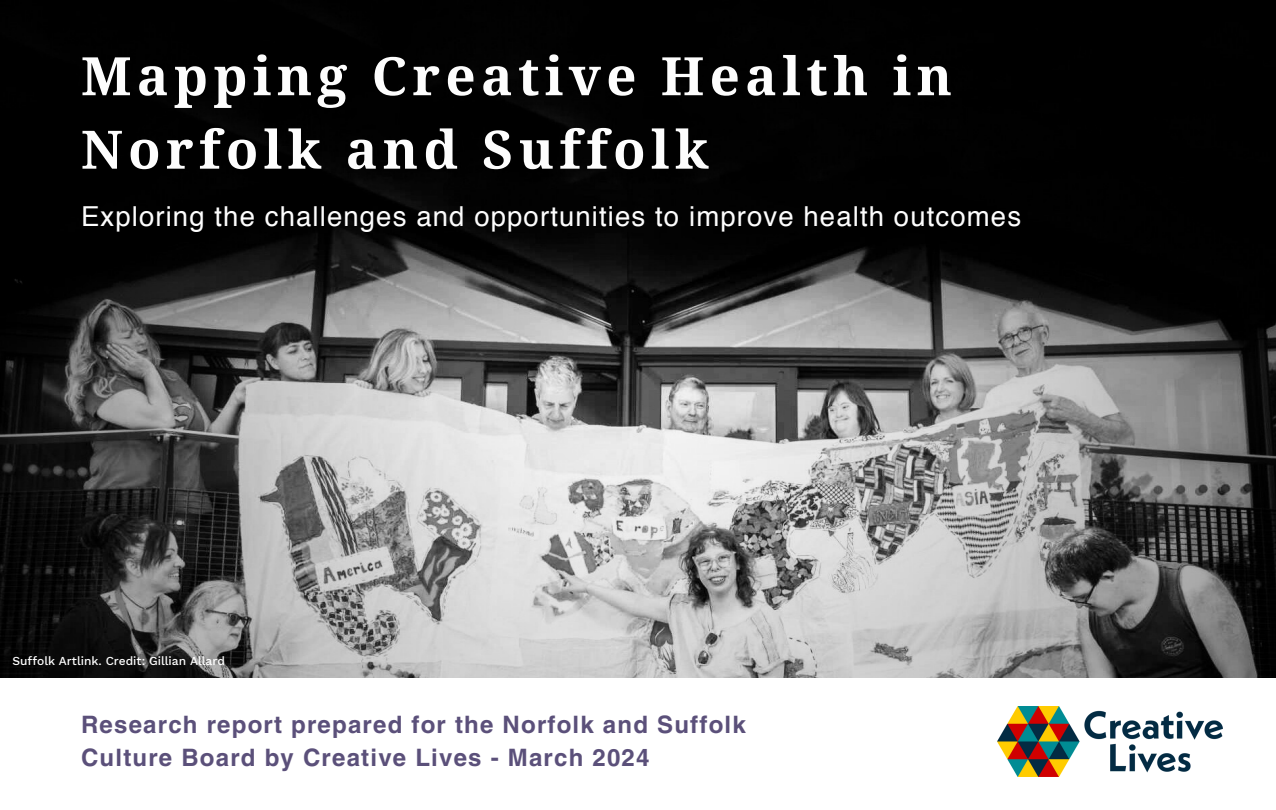
<style>
.page{position:relative;width:1276px;height:810px;background:#fff}
.page>*{position:absolute;margin:0;border:0;box-sizing:border-box;transform-origin:0 0}
.t1{font:700 53px/73.5px "Droid Serif";letter-spacing:.1em;color:#fdfdfd}
.t2{font:27.5px "Helvetica";letter-spacing:.04em;color:#fdfdfd}
.t3{font:700 24px/33px "Helvetica";letter-spacing:.05em;color:#5b507a}
.t4{font:500 12px "Work Sans";color:#fff}
</style>
<div class="page">
<img style="left:0;top:0;width:1275px;height:678px">
<img style="left:997px;top:706px;width:224px;height:71px">
<h2 class="t1" style="left:81px;top:40px;width:872px">Mapping Creative Health in<br>Norfolk and Suffolk</h2>
<p class="t2" style="left:81px;top:205px;width:941px">Exploring the challenges and opportunities to improve health outcomes</p>
<p class="t4" style="left:12px;top:654px;width:214px">Suffolk Artlink. Credit: Gillian Allard</p>
<h3 class="t3" style="left:81px;top:708px;width:666px">Research report prepared for the Norfolk and Suffolk<br>Culture Board by Creative Lives - March 2024</h3>
</div>
